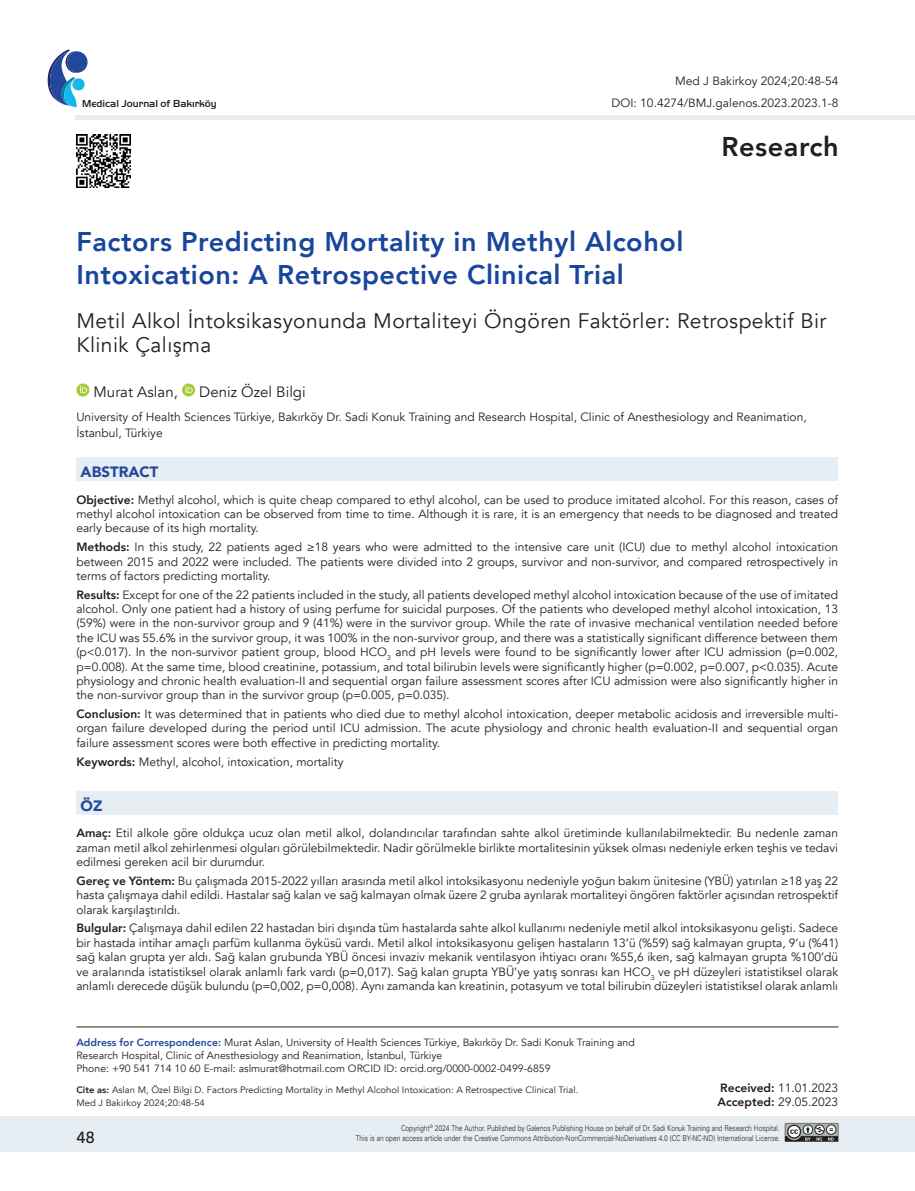
<style>
.page{position:relative;width:915px;height:1191px;background:#fff}
.page>*{position:absolute;margin:0;border:0;box-sizing:border-box;transform-origin:0 0}
.t1{font:800 27.15px "Avenir";letter-spacing:.02em;color:#231f20}
.BAŞLIK_BÜYÜK{font:800 27px/32.4px "Avenir";letter-spacing:.02em;color:#18469d}
.ANA_BAŞLIK_2{font:21px/24px "Avenir";letter-spacing:.02em;color:#231f20}
.t2{font:500 16.5px "Kohinoor Devanagari";color:#231f20}
.YAZAR{font:15px "Avenir";color:#231f20}
.başlık_iç{font:900 15px "Avenir";color:#22489b}
.ÖZET{font:12px/14.4px "Avenir";color:#231f20;text-align:justify}
.KURUM{font:12px/16.5px "Avenir";color:#231f20}
.sayfa_no{font:12px "Avenir";color:#231f20}
.t3{font:10.5px/12.8px "Avenir";color:#231f20}
.t4{font:500 10.5px "Handel Got D";color:#231f20}
.t5{font:9.3px/13.5px "Avenir";color:#231f20}
.t6{font:8.1px/10.5px "Univers Light Tr";letter-spacing:-.005em;color:#231f20;text-align:right;scale:.83 1}
.s1{font-weight:800}
.s2{font-weight:800;color:#22489b}
</style>
<div class="page">
<div style="left:0;top:1116px;width:914px;height:35px;background:#e6edf3"></div>
<hr style="left:75px;top:115px;width:839px;height:4px;background:#e6edf3">
<svg style="left:48px;top:49px;width:40px;height:58px"></svg>
<svg style="left:784px;top:1123px;width:54px;height:18px"></svg>
<div style="left:76px;top:458px;width:761px;height:23px;background:#e6edf3"></div>
<div style="left:76px;top:791px;width:761px;height:24px;background:#e6edf3"></div>
<img style="left:77px;top:134px;width:53px;height:54px">
<svg style="left:76px;top:383px;width:13px;height:13px"></svg>
<svg style="left:80px;top:386px;width:7px;height:7px"></svg>
<svg style="left:182px;top:383px;width:13px;height:13px"></svg>
<svg style="left:185px;top:386px;width:7px;height:7px"></svg>
<hr style="left:76px;top:1026px;width:762px;height:1px;background:#231f20">
<p class="t4" style="left:82px;top:98px;width:136px">Medical Journal of Bakırköy</p>
<p class="sayfa_no" style="left:675px;top:74px;width:164px">Med J Bakirkoy 2024;20:48-54</p>
<p class="ÖZET" style="left:611px;top:96px;width:228px">DOI: 10.4274/BMJ.galenos.2023.2023.1-8</p>
<h1 class="t1" style="left:721px;top:126px;width:119px">Research</h1>
<p class="BAŞLIK_BÜYÜK" style="left:76px;top:226px;width:608px">Factors Predicting Mortality in Methyl Alcohol<br>Intoxication: A Retrospective Clinical Trial</p>
<p class="ANA_BAŞLIK_2" style="left:76px;top:309px;width:751px">Metil Alkol İntoksikasyonunda Mortaliteyi Öngören Faktörler: Retrospektif Bir<br>Klinik Çalışma</p>
<p class="YAZAR" style="left:94px;top:382px;width:86px">Murat Aslan,</p>
<p class="YAZAR" style="left:199px;top:382px;width:108px">Deniz Özel Bilgi</p>
<p class="KURUM" style="left:76px;top:409px;width:731px">University of Health Sciences Türkiye, Bakırköy Dr. Sadi Konuk Training and Research Hospital, Clinic of Anesthesiology and Reanimation,<br>İstanbul, Türkiye</p>
<p class="başlık_iç" style="left:81px;top:459px;width:79px">ABSTRACT</p>
<p class="ÖZET" style="left:76px;top:492px;width:763px"><span class="s1">Objective:</span> Methyl alcohol, which is quite cheap compared to ethyl alcohol, can be used to produce imitated alcohol. For this reason, cases of methyl alcohol intoxication can be observed from time to time. Although it is rare, it is an emergency that needs to be diagnosed and treated early because of its high mortality.</p>
<p class="ÖZET" style="left:76px;top:540px;width:763px"><span class="s1">Methods:</span> In this study, 22 patients aged ≥18 years who were admitted to the intensive care unit (ICU) due to methyl alcohol intoxication between 2015 and 2022 were included. The patients were divided into 2 groups, survivor and non-survivor, and compared retrospectively in terms of factors predicting mortality.</p>
<p class="ÖZET" style="left:76px;top:587px;width:763px"><span class="s1">Results:</span> Except for one of the 22 patients included in the study, all patients developed methyl alcohol intoxication because of the use of imitated alcohol. Only one patient had a history of using perfume for suicidal purposes. Of the patients who developed methyl alcohol intoxication, 13 (59%) were in the non-survivor group and 9 (41%) were in the survivor group. While the rate of invasive mechanical ventilation needed before the ICU was 55.6% in the survivor group, it was 100% in the non-survivor group, and there was a statistically significant difference between them (p&lt;0.017). In the non-survivor patient group, blood HCO<sub>3</sub> and pH levels were found to be significantly lower after ICU admission (p=0.002, p=0.008). At the same time, blood creatinine, potassium, and total bilirubin levels were significantly higher (p=0.002, p=0.007, p&lt;0.035). Acute physiology and chronic health evaluation-II and sequential organ failure assessment scores after ICU admission were also significantly higher in the non-survivor group than in the survivor group (p=0.005, p=0.035).</p>
<p class="ÖZET" style="left:76px;top:707px;width:763px"><span class="s1">Conclusion:</span> It was determined that in patients who died due to methyl alcohol intoxication, deeper metabolic acidosis and irreversible multi&shy;organ failure developed during the period until ICU admission. The acute physiology and chronic health evaluation-II and sequential organ failure assessment scores were both effective in predicting mortality.</p>
<p class="ÖZET" style="left:76px;top:754px;width:268px"><span class="s1">Keywords:</span> Methyl, alcohol, intoxication, mortality</p>
<p class="başlık_iç" style="left:81px;top:792px;width:23px">ÖZ</p>
<p class="ÖZET" style="left:76px;top:826px;width:763px"><span class="s1">Amaç:</span> Etil alkole göre oldukça ucuz olan metil alkol, dolandırıcılar tarafından sahte alkol üretiminde kullanılabilmektedir. Bu nedenle zaman zaman metil alkol zehirlenmesi olguları görülebilmektedir. Nadir görülmekle birlikte mortalitesinin yüksek olması nedeniyle erken teşhis ve tedavi edilmesi gereken acil bir durumdur.</p>
<p class="ÖZET" style="left:76px;top:873px;width:763px"><span class="s1">Gereç ve Yöntem:</span> Bu çalışmada 2015-2022 yılları arasında metil alkol intoksikasyonu nedeniyle yoğun bakım ünitesine (YBÜ) yatırılan ≥18 yaş 22 hasta çalışmaya dahil edildi. Hastalar sağ kalan ve sağ kalmayan olmak üzere 2 gruba ayrılarak mortaliteyi öngören faktörler açısından retrospektif olarak karşılaştırıldı.</p>
<p class="ÖZET" style="left:76px;top:921px;width:763px"><span class="s1">Bulgular:</span> Çalışmaya dahil edilen 22 hastadan biri dışında tüm hastalarda sahte alkol kullanımı nedeniyle metil alkol intoksikasyonu gelişti. Sadece bir hastada intihar amaçlı parfüm kullanma öyküsü vardı. Metil alkol intoksikasyonu gelişen hastaların 13’ü (%59) sağ kalmayan grupta, 9’u (%41) sağ kalan grupta yer aldı. Sağ kalan grubunda YBÜ öncesi invaziv mekanik ventilasyon ihtiyacı oranı %55,6 iken, sağ kalmayan grupta %100’dü ve aralarında istatistiksel olarak anlamlı fark vardı (p=0,017). Sağ kalan grupta YBÜ’ye yatış sonrası kan HCO<sub>3</sub> ve pH düzeyleri istatistiksel olarak anlamlı derecede düşük bulundu (p=0,002, p=0,008). Aynı zamanda kan kreatinin, potasyum ve total bilirubin düzeyleri istatistiksel olarak anlamlı</p>
<p class="t3" style="left:76px;top:1036px;width:559px"><span class="s2">Address for Correspondence:</span> Murat Aslan, University of Health Sciences Türkiye, Bakırköy Dr. Sadi Konuk Training and<br>Research Hospital, Clinic of Anesthesiology and Reanimation, İstanbul, Türkiye<br>Phone: +90 541 714 10 60 E-mail: aslmurat@hotmail.com ORCID ID: orcid.org/0000-0002-0499-6859</p>
<p class="t5" style="left:76px;top:1083px;width:503px"><span class="s1">Cite as:</span> Aslan M, Özel Bilgi D. Factors Predicting Mortality in Methyl Alcohol Intoxication: A Retrospective Clinical Trial.<br>Med J Bakirkoy 2024;20:48-54</p>
<p class="ÖZET" style="left:720px;top:1080px;width:119px"><span class="s1">Received:</span> 11.01.2023</p>
<p class="ÖZET" style="left:717px;top:1095px;width:122px"><span class="s1">Accepted:</span> 29.05.2023</p>
<h3 class="t2" style="left:77px;top:1127px;width:20px">48</h3>
<p class="t6" style="left:356px;top:1122px;width:512px">Copyright<sup>©</sup> 2024 The Author. Published by Galenos Publishing House on behalf of Dr. Sadi Konuk Training and Research Hospital.<br>This is an open access article under the Creative Commons Attribution-NonCommercial-NoDerivatives 4.0 (CC BY-NC-ND) International License.</p>
</div>
